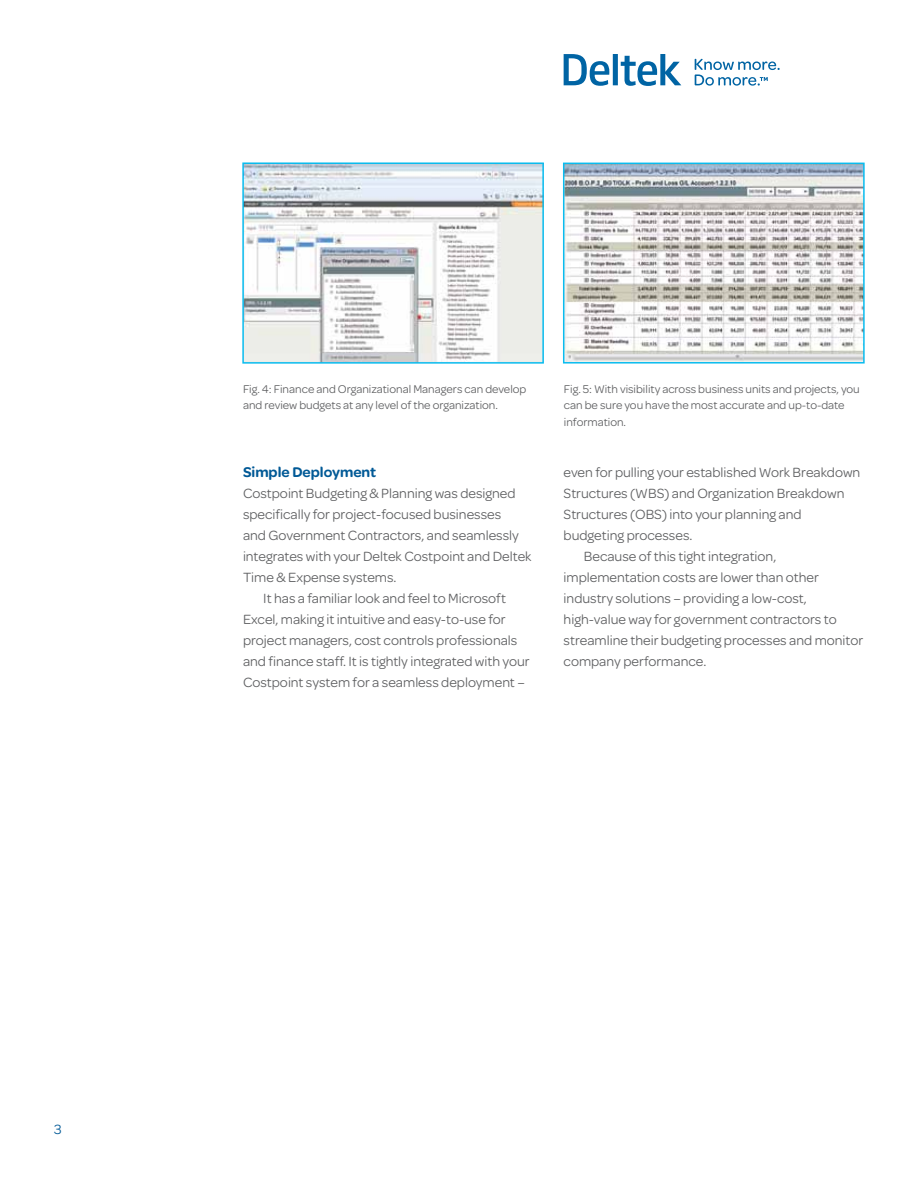
<style>
.page{position:relative;width:918px;height:1188px;background:#fff}
.page>*{position:absolute;margin:0;border:0;box-sizing:border-box;transform-origin:0 0}
.t1{font:600 15px "Omnes";color:#005996}
.t2{font:14.25px "Omnes";color:#5f6062}
.t3{font:14.25px "Omnes";color:#005996}
.t4{font:12px/16.5px "Omnes";color:#5f6062}
</style>
<div class="page">
<svg style="left:695px;top:59px;width:85px;height:27px"></svg>
<svg style="left:564px;top:54px;width:117px;height:32px"></svg>
<img style="left:245px;top:165px;width:296px;height:196px">
<div style="left:242px;top:162px;width:302px;height:202px;border:2px solid #09bcef"></div>
<img style="left:566px;top:166px;width:296px;height:195px">
<div style="left:563px;top:163px;width:302px;height:201px;border:2px solid #09bcef"></div>
<p class="t3" style="left:54px;top:1120px;width:9px">3</p>
<p class="t4" style="left:243px;top:380px;width:285px">Fig. 4: Finance and Organizational Managers can develop and review budgets at any level of the organization.</p>
<p class="t1" style="left:243px;top:461px;width:135px">Simple Deployment</p>
<p class="t2" style="left:243px;top:484px;width:274px">Costpoint Budgeting &amp; Planning was designed</p>
<p class="t2" style="left:243px;top:505px;width:260px">specifically for project-focused businesses</p>
<p class="t2" style="left:243px;top:526px;width:277px">and Government Contractors, and seamlessly</p>
<p class="t2" style="left:243px;top:547px;width:290px">integrates with your Deltek Costpoint and Deltek</p>
<p class="t2" style="left:243px;top:568px;width:155px">Time &amp; Expense systems.</p>
<p class="t2" style="left:263px;top:589px;width:244px">It has a familiar look and feel to Microsoft</p>
<p class="t2" style="left:243px;top:610px;width:264px">Excel, making it intuitive and easy-to-use for</p>
<p class="t2" style="left:243px;top:631px;width:276px">project managers, cost controls professionals</p>
<p class="t2" style="left:243px;top:652px;width:288px">and finance staff. It is tightly integrated with your</p>
<p class="t2" style="left:243px;top:673px;width:283px">Costpoint system for a seamless deployment –</p>
<p class="t4" style="left:564px;top:380px;width:297px">Fig. 5: With visibility across business units and projects, you can be sure you have the most accurate and up-to-date information.</p>
<p class="t2" style="left:564px;top:463px;width:298px">even for pulling your established Work Breakdown</p>
<p class="t2" style="left:564px;top:484px;width:282px">Structures (WBS) and Organization Breakdown</p>
<p class="t2" style="left:564px;top:505px;width:240px">Structures (OBS) into your planning and</p>
<p class="t2" style="left:564px;top:526px;width:130px">budgeting processes.</p>
<p class="t2" style="left:584px;top:547px;width:194px">Because of this tight integration,</p>
<p class="t2" style="left:564px;top:568px;width:257px">implementation costs are lower than other</p>
<p class="t2" style="left:564px;top:589px;width:245px">industry solutions – providing a low-cost,</p>
<p class="t2" style="left:564px;top:610px;width:275px">high-value way for government contractors to</p>
<p class="t2" style="left:564px;top:631px;width:301px">streamline their budgeting processes and monitor</p>
<p class="t2" style="left:564px;top:652px;width:144px">company performance.</p>
</div>
